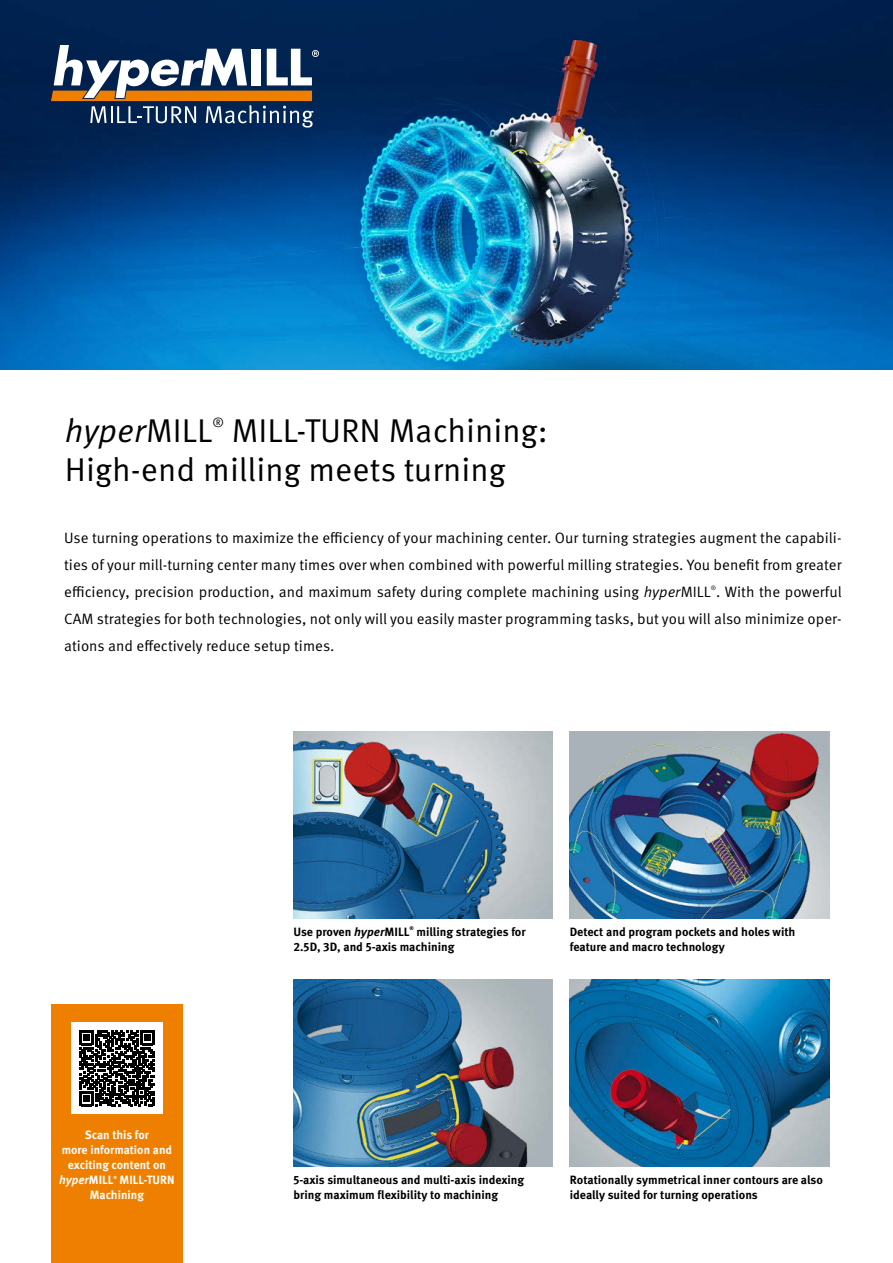
<style>
.page{position:relative;width:893px;height:1263px;background:#fff}
.page>*{position:absolute;margin:0;border:0;box-sizing:border-box;transform-origin:0 0}
.t1{font:33px/39.6px "Meta Pro";color:#000}
.t2{font:italic 33px "Meta Pro";color:#000}
.t3{font:15px/27px "Meta Pro";color:#000;text-align:justify}
.t4{font:13.05px "Meta Pro";color:#000}
.t5{font:700 12px/15px "Meta Pro";color:#000}
.t6{font:700 12px/15px "Meta Pro";color:#fff}
.t7{font:italic 700 12px "Meta Pro";color:#fff}
.t8{font:6.15px "Meta Pro";color:#000}
.t9{font:700 5.25px "Meta Pro";color:#000}
.t10{font:700 4.35px "Meta Pro";color:#fff}
.s1{font-style:normal}
.s2{font-style:italic}
</style>
<div class="page">
<img style="left:0;top:0;width:64px;height:370px">
<img style="left:64px;top:0;width:829px;height:370px">
<svg style="left:51px;top:45px;width:268px;height:83px"></svg>
<div style="left:51px;top:1005px;width:132px;height:258px;background:#ee7f00"></div>
<div style="left:71px;top:1023px;width:92px;height:91px;background:#fff"></div>
<svg style="left:79px;top:1031px;width:76px;height:75px"></svg>
<img style="left:293px;top:731px;width:248px;height:187px">
<img style="left:570px;top:979px;width:259px;height:187px">
<img style="left:570px;top:731px;width:259px;height:187px">
<img style="left:293px;top:979px;width:238px;height:187px">
<h1 class="t2" style="left:65px;top:411px;width:149px">hyper<span class="s1">MILL</span></h1>
<p class="t4" style="left:213px;top:414px;width:13px">®</p>
<h1 class="t1" style="left:65px;top:411px;width:484px;text-indent:167px">MILL-TURN Machining:<br>High-end milling meets turning</h1>
<p class="t3" style="left:64px;top:524px;width:779px">Use turning operations to maximize the efficiency of your machining center. Our turning strategies augment the capabili&shy;ties of your mill-turning center many times over when combined with powerful milling strategies. You benefit from greater efficiency, precision production, and maximum safety during complete machining using <span class="s2">hyper</span>MILL . With the powerful</p>
<p class="t8" style="left:711px;top:584px;width:7px">®</p>
<p class="t3" style="left:64px;top:605px;width:779px">CAM strategies for both technologies, not only will you easily master programming tasks, but you will also minimize oper&shy;ations and effectively reduce setup times.</p>
<p class="t6" style="left:85px;top:1127px;width:66px">Scan this for</p>
<p class="t6" style="left:62px;top:1142px;width:112px">more information and</p>
<p class="t6" style="left:68px;top:1157px;width:100px">exciting content on</p>
<p class="t7" style="left:59px;top:1172px;width:56px">hyper<span class="s1">MILL</span></p>
<p class="t10" style="left:113px;top:1174px;width:5px">®</p>
<p class="t6" style="left:90px;top:1172px;width:86px;text-indent:30px">MILL-TURN<br>Machining</p>
<p class="t5" style="left:293px;top:924px;width:118px">Use proven <span class="s2">hyper</span>MILL</p>
<p class="t9" style="left:409px;top:925px;width:6px">®</p>
<p class="t5" style="left:293px;top:924px;width:234px;text-indent:123px">milling strategies for<br>2.5D, 3D, and 5-axis machining</p>
<p class="t5" style="left:570px;top:924px;width:227px">Detect and program pockets and holes with feature and macro technology</p>
<p class="t5" style="left:293px;top:1172px;width:232px">5-axis simultaneous and multi-axis indexing bring maximum flexibility to machining</p>
<p class="t5" style="left:570px;top:1172px;width:255px">Rotationally symmetrical inner contours are also ideally suited for turning operations</p>
</div>
